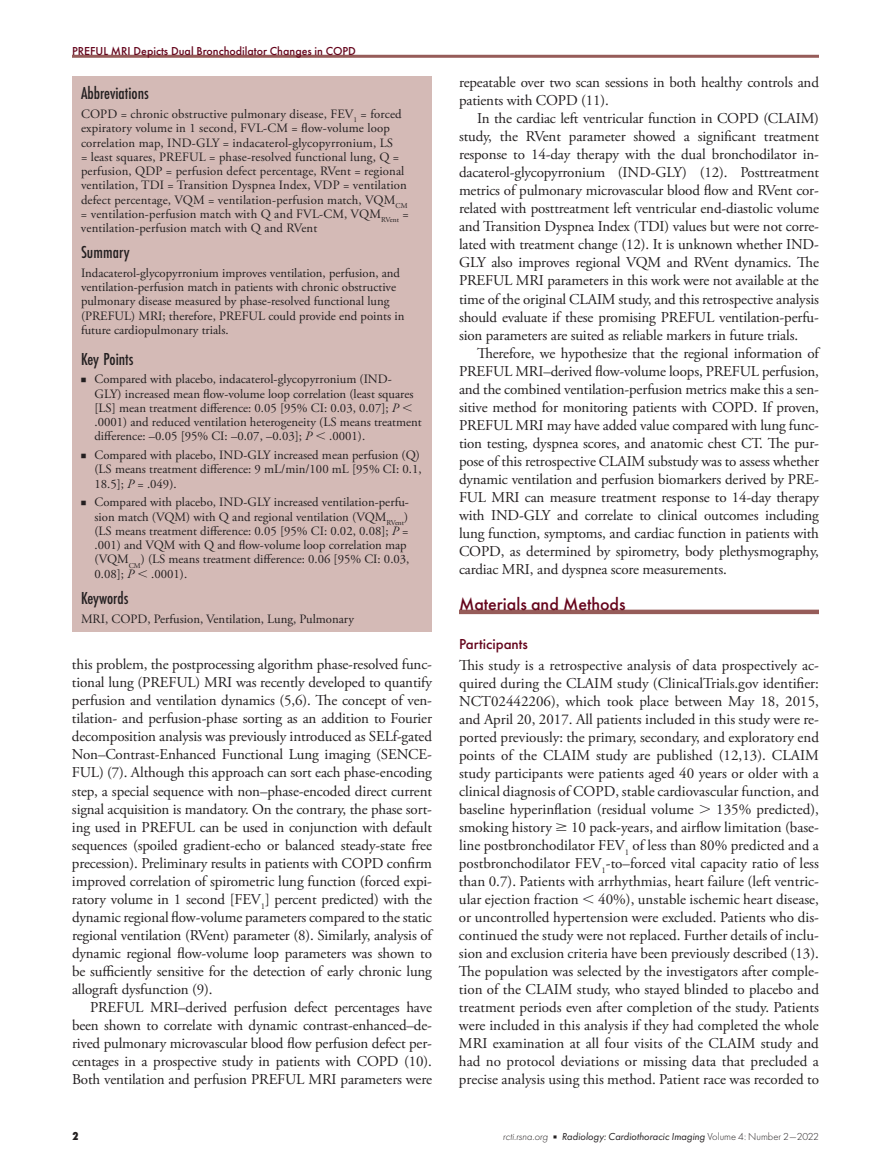
<style>
.page{position:relative;width:891px;height:1175px;background:#fff}
.page>*{position:absolute;margin:0;border:0;box-sizing:border-box;transform-origin:0 0}
.t1{font:500 18px "Futura PT Cond";color:#231f20}
.t2{font:500 18px "Futura PT";color:#65051c}
.t3{font:15px/18px "Adobe Garamond Pro";letter-spacing:-.01em;color:#231f20;text-align:justify}
.t4{font:500 15px "Futura PT";color:#65051c}
.t5{font:12.75px/14.2px "Adobe Garamond Pro";color:#231f20}
.t6{font:500 12px "Futura PT";color:#65051c}
.t7{font:800 12px "Futura PT Cond";color:#231f20}
.t8{font:italic 10.5px "Futura PT";color:#231f20}
.s1{font-family:"Universal Newswith Comm Pi";font-size:9px}
.s2{font-style:italic}
.s3{font-family:"Universal Greekwith Math Pi"}
.s4{font-weight:300}
.s5{font-family:"Universal Newswith Comm Pi";font-style:normal;font-size:6px}
.s6{font-weight:300;font-style:normal}
</style>
<div class="page">
<hr style="left:72px;top:55px;width:747px;height:3px;background:#965c59">
<div style="left:459px;top:609px;width:360px;height:5px;background:#965c59"></div>
<div style="left:72px;top:76px;width:360px;height:555px;background:#d4bab6"></div>
<p class="t6" style="left:72px;top:43px;width:286px">PREFUL MRI Depicts Dual Bronchodilator Changes in COPD</p>
<p class="t1" style="left:81px;top:83px;width:69px">Abbreviations</p>
<p class="t5" style="left:81px;top:107px;width:329px">COPD = chronic obstructive pulmonary disease, FEV<sub>1</sub> = forced expiratory volume in 1 second, FVL-CM = flow-volume loop correlation map, IND-GLY = indacaterol-glycopyrronium, LS<br>= least squares, PREFUL = phase-resolved functional lung, Q = perfusion, QDP = perfusion defect percentage, RVent = regional ventilation, TDI = Transition Dyspnea Index, VDP = ventilation defect percentage, VQM = ventilation-perfusion match, VQM<sub>CM </sub>= ventilation-perfusion match with Q and FVL-CM, VQM<sub>RVent</sub> = ventilation-perfusion match with Q and RVent</p>
<p class="t1" style="left:81px;top:242px;width:50px">Summary</p>
<p class="t5" style="left:81px;top:266px;width:325px">Indacaterol-glycopyrronium improves ventilation, perfusion, and ventilation-perfusion match in patients with chronic obstructive pulmonary disease measured by phase-resolved functional lung (PREFUL) MRI; therefore, PREFUL could provide end points in future cardiopulmonary trials.</p>
<p class="t1" style="left:81px;top:348px;width:54px">Key Points</p>
<p class="t5" style="left:94px;top:372px;width:329px;text-indent:-14px"><span class="s1">n</span> Compared with placebo, indacaterol-glycopyrronium (IND-GLY) increased mean flow-volume loop correlation (least squares [LS] mean treatment difference: 0.05 [95% CI: 0.03, 0.07]; <span class="s2">P</span> <span class="s3">, </span>.0001) and reduced ventilation heterogeneity (LS means treatment difference: –0.05 [95% CI: –0.07, –0.03]; <span class="s2">P</span> <span class="s3">,</span> .0001).</p>
<p class="t5" style="left:94px;top:448px;width:329px;text-indent:-14px"><span class="s1">n</span> Compared with placebo, IND-GLY increased mean perfusion (Q) (LS means treatment difference: 9 mL/min/100 mL [95% CI: 0.1,<br>18.5]; <span class="s2">P</span> = .049).</p>
<p class="t5" style="left:94px;top:495px;width:316px;text-indent:-13px"><span class="s1">n</span> Compared with placebo, IND-GLY increased ventilation-perfu&shy;sion match (VQM) with Q and regional ventilation (VQM<sub>RVent</sub>) (LS means treatment difference: 0.05 [95% CI: 0.02, 0.08]; <span class="s2">P</span> = .001) and VQM with Q and flow-volume loop correlation map (VQM<sub>CM</sub>) (LS means treatment difference: 0.06 [95% CI: 0.03, 0.08]; <span class="s2">P</span> <span class="s3">,</span> .0001).</p>
<p class="t1" style="left:81px;top:587px;width:49px">Keywords</p>
<p class="t5" style="left:81px;top:612px;width:274px">MRI, COPD, Perfusion, Ventilation, Lung, Pulmonary</p>
<p class="t3" style="left:72px;top:656px;width:362px">this problem, the postprocessing algorithm phase-resolved func&shy;tional lung (PREFUL) MRI was recently developed to quantify perfusion and ventilation dynamics (5,6). The concept of ven&shy;tilation- and perfusion-phase sorting as an addition to Fourier decomposition analysis was previously introduced as SELf-gated Non–Contrast-Enhanced Functional Lung imaging (SENCE-FUL) (7). Although this approach can sort each phase-encoding step, a special sequence with non–phase-encoded direct current signal acquisition is mandatory. On the contrary, the phase sort&shy;ing used in PREFUL can be used in conjunction with default sequences (spoiled gradient-echo or balanced steady-state free precession). Preliminary results in patients with COPD confirm improved correlation of spirometric lung function (forced expi&shy;ratory volume in 1 second [FEV<sub>1</sub>] percent predicted) with the dynamic regional flow-volume parameters compared to the static regional ventilation (RVent) parameter (8). Similarly, analysis of dynamic regional flow-volume loop parameters was shown to be sufficiently sensitive for the detection of early chronic lung allograft dysfunction (9).</p>
<p class="t3" style="left:72px;top:998px;width:362px;text-indent:18px">PREFUL MRI–derived perfusion defect percentages have been shown to correlate with dynamic contrast-enhanced–de&shy;rived pulmonary microvascular blood flow perfusion defect per&shy;centages in a prospective study in patients with COPD (10).<br>Both ventilation and perfusion PREFUL MRI parameters were</p>
<p class="t3" style="left:459px;top:74px;width:361px">repeatable over two scan sessions in both healthy controls and patients with COPD (11).</p>
<p class="t3" style="left:459px;top:110px;width:362px;text-indent:18px">In the cardiac left ventricular function in COPD (CLAIM) study, the RVent parameter showed a significant treatment response to 14-day therapy with the dual bronchodilator in&shy;dacaterol-glycopyrronium (IND-GLY) (12). Posttreatment metrics of pulmonary microvascular blood flow and RVent cor&shy;related with posttreatment left ventricular end-diastolic volume and Transition Dyspnea Index (TDI) values but were not corre&shy;lated with treatment change (12). It is unknown whether IND-GLY also improves regional VQM and RVent dynamics. The PREFUL MRI parameters in this work were not available at the time of the original CLAIM study, and this retrospective analysis should evaluate if these promising PREFUL ventilation-perfu&shy;sion parameters are suited as reliable markers in future trials.</p>
<p class="t3" style="left:459px;top:344px;width:362px;text-indent:18px">Therefore, we hypothesize that the regional information of PREFUL MRI–derived flow-volume loops, PREFUL perfusion, and the combined ventilation-perfusion metrics make this a sen&shy;sitive method for monitoring patients with COPD. If proven, PREFUL MRI may have added value compared with lung func&shy;tion testing, dyspnea scores, and anatomic chest CT. The pur&shy;pose of this retrospective CLAIM substudy was to assess whether dynamic ventilation and perfusion biomarkers derived by PRE-FUL MRI can measure treatment response to 14-day therapy with IND-GLY and correlate to clinical outcomes including lung function, symptoms, and cardiac function in patients with COPD, as determined by spirometry, body plethysmography, cardiac MRI, and dyspnea score measurements.</p>
<p class="t2" style="left:459px;top:593px;width:168px">Materials and Methods</p>
<p class="t4" style="left:459px;top:634px;width:70px">Participants</p>
<p class="t3" style="left:459px;top:656px;width:362px">This study is a retrospective analysis of data prospectively ac&shy;quired during the CLAIM study (ClinicalTrials.gov identifier:<br>NCT02442206), which took place between May 18, 2015, and April 20, 2017. All patients included in this study were re&shy;ported previously: the primary, secondary, and exploratory end points of the CLAIM study are published (12,13). CLAIM study participants were patients aged 40 years or older with a clinical diagnosis of COPD, stable cardiovascular function, and baseline hyperinflation (residual volume <span class="s3">.</span> 135% predicted), smoking history</p>
<p class="t3" style="left:459px;top:818px;width:362px;text-indent:112px">10 pack-years, and airflow limitation (base&shy;line postbronchodilator FEV<sub>1</sub> of less than 80% predicted and a postbronchodilator FEV<sub>1</sub>-to–forced vital capacity ratio of less than 0.7). Patients with arrhythmias, heart failure (left ventric&shy;ular ejection fraction <span class="s3">,</span> 40%), unstable ischemic heart disease, or uncontrolled hypertension were excluded. Patients who dis&shy;continued the study were not replaced. Further details of inclu&shy;sion and exclusion criteria have been previously described (13).<br>The population was selected by the investigators after comple&shy;tion of the CLAIM study, who stayed blinded to placebo and treatment periods even after completion of the study. Patients were included in this analysis if they had completed the whole MRI examination at all four visits of the CLAIM study and had no protocol deviations or missing data that precluded a precise analysis using this method. Patient race was recorded to</p>
<p class="t7" style="left:72px;top:1128px;width:8px">2</p>
<p class="t8" style="left:503px;top:1130px;width:318px"><span class="s4">rcti.rsna.org</span> <span class="s5">n</span> Radiology: Cardiothoracic Imaging <span class="s6">Volume 4: Number 2—2022</span></p>
</div>
